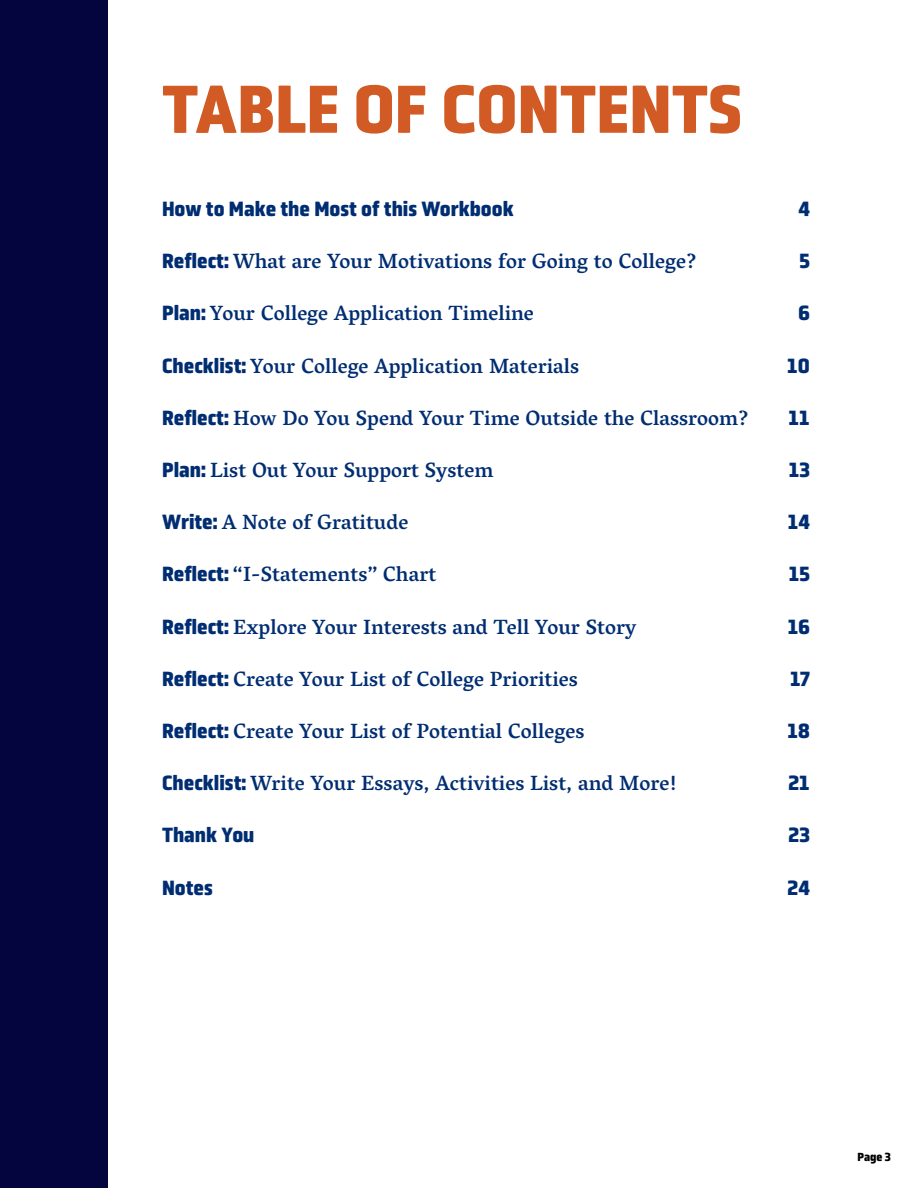
<style>
.page{position:relative;width:918px;height:1188px;background:#fff}
.page>*{position:absolute;margin:0;border:0;box-sizing:border-box;transform-origin:0 0}
.t1{font:700 69px "Obvia Narrow";color:#d25a24}
.t2{font:500 21px "Vesper Libre";color:#002d72}
.t3{font:700 21px "Obvia Narrow";color:#002d72}
.t4{font:700 12px "Obvia Narrow";color:#000}
.s1{font-family:"Obvia Narrow";font-weight:700}
</style>
<div class="page">
<div style="left:0;top:0;width:108px;height:1188px;background:#04043f"></div>
<h1 class="t1" style="left:162px;top:67px;width:582px">TABLE OF CONTENTS</h1>
<p class="t3" style="left:162px;top:196px;width:353px">How to Make the Most of this Workbook</p>
<p class="t3" style="left:798px;top:196px;width:13px">4</p>
<p class="t2" style="left:162px;top:249px;width:537px"><span class="s1">Reflect:</span> What are Your Motivations for Going to College?</p>
<p class="t3" style="left:799px;top:248px;width:12px">5</p>
<p class="t2" style="left:162px;top:301px;width:373px"><span class="s1">Plan:</span> Your College Application Timeline</p>
<p class="t3" style="left:799px;top:301px;width:13px">6</p>
<p class="t2" style="left:162px;top:353px;width:419px"><span class="s1">Checklist:</span> Your College Application Materials</p>
<p class="t3" style="left:787px;top:353px;width:24px">10</p>
<p class="t2" style="left:162px;top:405px;width:589px"><span class="s1">Reflect:</span> How Do You Spend Your Time Outside the Classroom?</p>
<p class="t3" style="left:789px;top:405px;width:23px">11</p>
<p class="t2" style="left:162px;top:458px;width:333px"><span class="s1">Plan:</span> List Out Your Support System</p>
<p class="t3" style="left:789px;top:457px;width:23px">13</p>
<p class="t2" style="left:162px;top:510px;width:248px"><span class="s1">Write:</span> A Note of Gratitude</p>
<p class="t3" style="left:788px;top:509px;width:24px">14</p>
<p class="t2" style="left:162px;top:562px;width:276px"><span class="s1">Reflect:</span> “I-Statements” Chart</p>
<p class="t3" style="left:789px;top:562px;width:23px">15</p>
<p class="t2" style="left:162px;top:614px;width:476px"><span class="s1">Reflect:</span> Explore Your Interests and Tell Your Story</p>
<p class="t3" style="left:788px;top:614px;width:24px">16</p>
<p class="t2" style="left:162px;top:666px;width:417px"><span class="s1">Reflect:</span> Create Your List of College Priorities</p>
<p class="t3" style="left:790px;top:666px;width:21px">17</p>
<p class="t2" style="left:162px;top:719px;width:424px"><span class="s1">Reflect:</span> Create Your List of Potential Colleges</p>
<p class="t3" style="left:788px;top:718px;width:24px">18</p>
<p class="t2" style="left:162px;top:771px;width:517px"><span class="s1">Checklist:</span> Write Your Essays, Activities List, and More!</p>
<p class="t3" style="left:789px;top:770px;width:23px">21</p>
<p class="t3" style="left:162px;top:823px;width:94px">Thank You</p>
<p class="t3" style="left:789px;top:823px;width:23px">23</p>
<p class="t3" style="left:162px;top:875px;width:52px">Notes</p>
<p class="t3" style="left:788px;top:875px;width:24px">24</p>
<p class="t4" style="left:857px;top:1150px;width:35px">Page 3</p>
</div>
